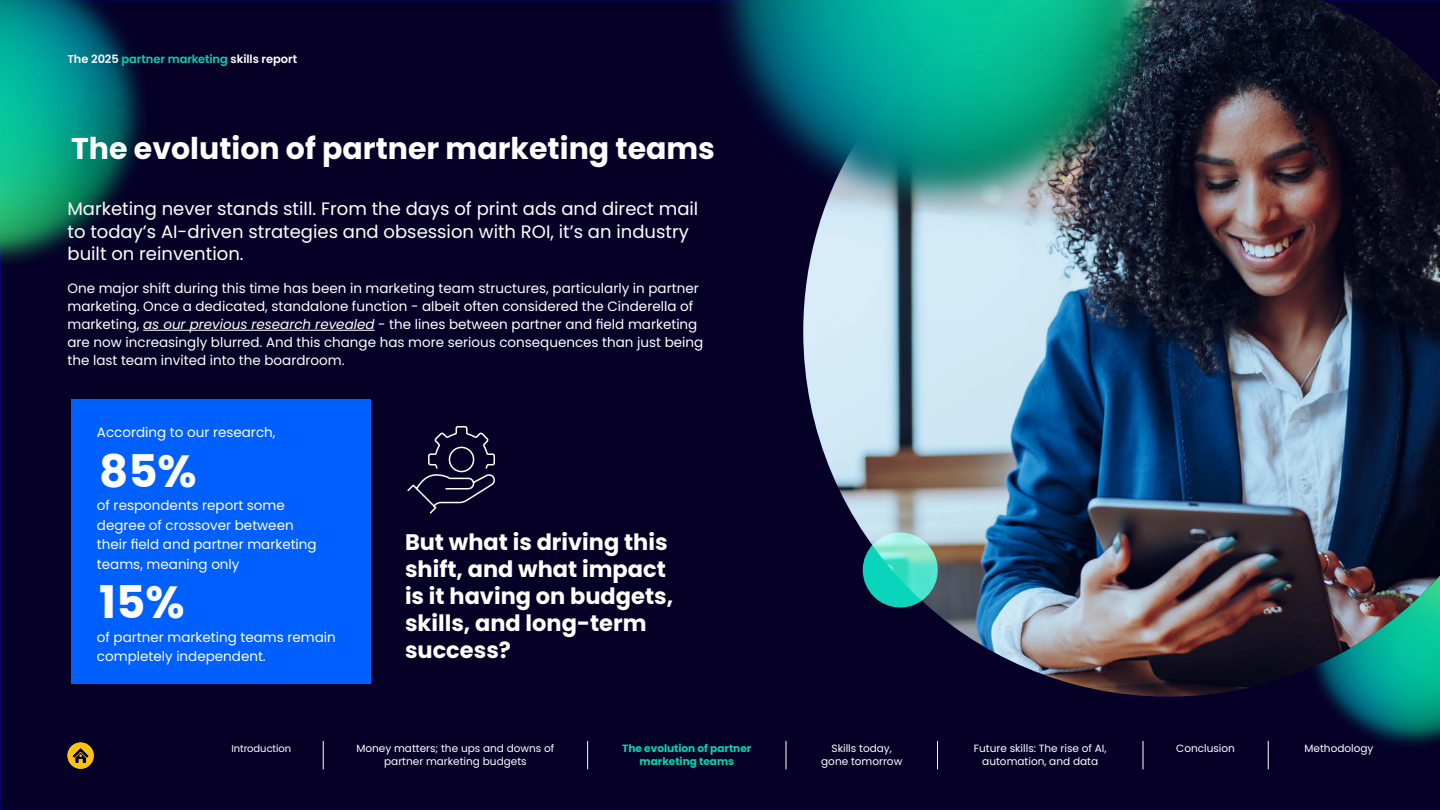
<style>
.page{position:relative;width:1440px;height:810px;background:#060027}
.page>*{position:absolute;margin:0;border:0;box-sizing:border-box;transform-origin:0 0}
.t1{font:700 45px "Poppins";color:#fff}
.t2{font:700 30px "Poppins";color:#fff}
.t3{font:700 22.5px/27px "Poppins";color:#fff}
.t4{font:18px/22.5px "Poppins";color:#fff}
.t5{font:13.5px/18px "Poppins";color:#fff}
.t6{font:600 11.4px "Poppins";letter-spacing:-.005em;color:#fff}
.t7{font:10.5px/12.8px "Poppins";color:#fff;text-align:center}
.t8{font:700 10.5px/12.8px "Poppins";color:#03d5b0;text-align:center}
.t9{font:9.98px "Poppins";letter-spacing:-.005em;color:#fff}
.s1{color:#03d5b0}
.s2{font-style:italic}
</style>
<div class="page">
<img style="left:1298px;top:697px;width:142px;height:53px">
<img style="left:0;top:0;width:149px;height:267px">
<hr style="left:143px;top:330px;width:232px;height:1px;background:#fff">
<div style="left:72px;top:400px;width:299px;height:284px;background:#0060ff"></div>
<img style="left:803px;top:0;width:637px;height:697px">
<img style="left:698px;top:0;width:464px;height:228px">
<svg style="left:863px;top:532px;width:75px;height:76px;background:#48ddc7"></svg>
<svg style="left:406px;top:425px;width:91px;height:90px;background:#1b1639"></svg>
<svg style="left:323px;top:741px;width:1px;height:28px"></svg>
<svg style="left:587px;top:741px;width:1px;height:28px"></svg>
<svg style="left:786px;top:741px;width:1px;height:28px"></svg>
<svg style="left:937px;top:741px;width:1px;height:28px"></svg>
<svg style="left:1143px;top:741px;width:1px;height:28px"></svg>
<svg style="left:1268px;top:741px;width:1px;height:28px"></svg>
<svg style="left:67px;top:742px;width:27px;height:27px"></svg>
<p class="t6" style="left:68px;top:53px;width:231px">The 2025 <span class="s1">partner marketing</span> skills report</p>
<h2 class="t2" style="left:71px;top:131px;width:645px">The evolution of partner marketing teams</h2>
<h3 class="t4" style="left:68px;top:198px;width:632px">Marketing never stands still. From the days of print ads and direct mail to today’s AI-driven strategies and obsession with ROI, it’s an industry built on reinvention.</h3>
<p class="t5" style="left:68px;top:280px;width:637px">One major shift during this time has been in marketing team structures, particularly in partner marketing. Once a dedicated, standalone function - albeit often considered the Cinderella of marketing, <span class="s2">as our previous research revealed</span> - the lines between partner and field marketing are now increasingly blurred. And this change has more serious consequences than just being the last team invited into the boardroom.</p>
<p class="t5" style="left:97px;top:423px;width:180px">According to our research,</p>
<h1 class="t1" style="left:99px;top:445px;width:99px">85%</h1>
<p class="t5" style="left:97px;top:496px;width:221px;line-height:19.5px">of respondents report some degree of crossover between their field and partner marketing teams, meaning only</p>
<h1 class="t1" style="left:99px;top:577px;width:87px">15%</h1>
<p class="t5" style="left:97px;top:627px;width:240px;line-height:19.5px">of partner marketing teams remain completely independent.</p>
<h3 class="t3" style="left:405px;top:528px;width:270px">But what is driving this shift, and what impact is it having on budgets, skills, and long-term success?</h3>
<p class="t9" style="left:231px;top:743px;width:61px">Introduction</p>
<p class="t7" style="left:356px;top:742px;width:200px">Money matters; the ups and downs of partner marketing budgets</p>
<p class="t8" style="left:622px;top:742px;width:130px">The evolution of partner marketing teams</p>
<p class="t7" style="left:821px;top:742px;width:83px">Skills today, gone tomorrow</p>
<p class="t7" style="left:974px;top:742px;width:134px">Future skills: The rise of AI, automation, and data</p>
<p class="t7" style="left:1176px;top:742px;width:60px">Conclusion</p>
<p class="t7" style="left:1305px;top:742px;width:70px">Methodology</p>
</div>
